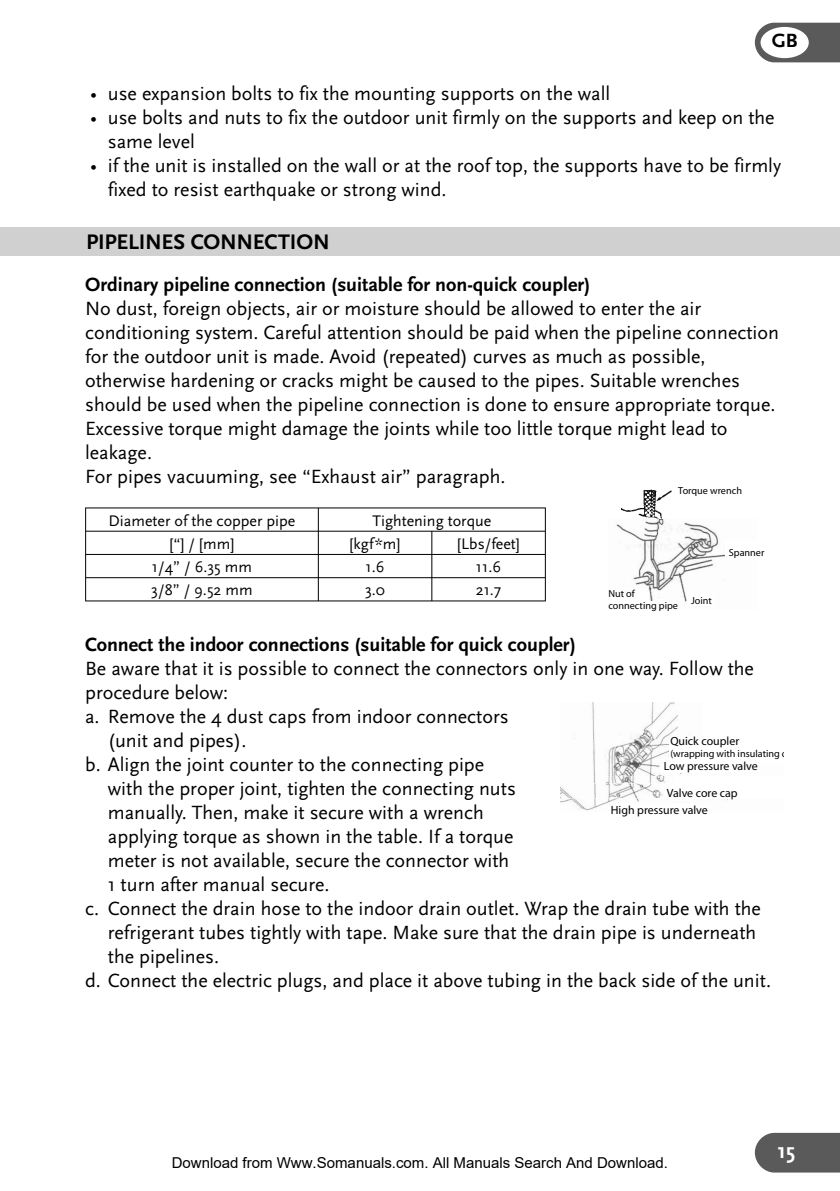
<style>
.page{position:relative;width:840px;height:1191px;background:#fff}
.page>*{position:absolute;margin:0;border:0;box-sizing:border-box;transform-origin:0 0}
.t1{font:700 22px "Scala Sans";letter-spacing:-.01em;color:#000}
.t2{font:700 22px "Scala Sans";color:#fff}
.t3{font:20px/24px "Scala Sans";color:#000}
.t4{font:700 20px "Scala Sans";color:#000}
.t5{font:16px "Scala Sans";color:#000}
.t6{font:15px "Arial";color:#000}
.t7{font:11.8px "Myriad";color:#000}
.t8{font:10.2px/12.2px "Myriad";color:#000}
</style>
<div class="page">
<svg style="left:754px;top:1132px;width:85px;height:40px"></svg>
<svg style="left:754px;top:23px;width:85px;height:39px"></svg>
<div style="left:760px;top:27px;width:48px;height:31px;background:#fff;border-radius:50%"></div>
<div style="left:0;top:227px;width:839px;height:28px;background:#d0d0d0"></div>
<img style="left:574px;top:702px;width:104px;height:37px">
<img style="left:593px;top:776px;width:73px;height:7px">
<img style="left:593px;top:739px;width:89px;height:37px">
<img style="left:560px;top:783px;width:103px;height:15px">
<img style="left:560px;top:798px;width:168px;height:12px">
<div style="left:613px;top:802px;width:79px;height:10px;background:#fff"></div>
<div style="left:668px;top:739px;width:114px;height:23px;background:#fff"></div>
<div style="left:659px;top:763px;width:77px;height:10px;background:#fff"></div>
<div style="left:672px;top:788px;width:62px;height:11px;background:#fff"></div>
<hr style="left:85px;top:507px;width:233px;height:1px;background:#000">
<hr style="left:318px;top:507px;width:113px;height:1px;background:#000">
<hr style="left:431px;top:507px;width:114px;height:1px;background:#000">
<hr style="left:85px;top:530px;width:233px;height:1px;background:#000">
<hr style="left:318px;top:530px;width:113px;height:1px;background:#000">
<hr style="left:431px;top:530px;width:114px;height:1px;background:#000">
<hr style="left:85px;top:554px;width:233px;height:1px;background:#000">
<hr style="left:318px;top:554px;width:113px;height:1px;background:#000">
<hr style="left:431px;top:554px;width:114px;height:1px;background:#000">
<hr style="left:85px;top:577px;width:233px;height:1px;background:#000">
<svg style="left:85px;top:508px;width:1px;height:92px"></svg>
<hr style="left:318px;top:577px;width:113px;height:1px;background:#000">
<svg style="left:317px;top:508px;width:1px;height:92px"></svg>
<hr style="left:431px;top:577px;width:114px;height:1px;background:#000">
<svg style="left:431px;top:531px;width:1px;height:69px"></svg>
<svg style="left:544px;top:508px;width:1px;height:92px"></svg>
<hr style="left:85px;top:600px;width:346px;height:1px;background:#000">
<hr style="left:431px;top:600px;width:114px;height:1px;background:#000">
<img style="left:616px;top:519px;width:110px;height:83px">
<img style="left:621px;top:489px;width:51px;height:30px">
<div style="left:725px;top:540px;width:37px;height:16px;background:#fff"></div>
<div style="left:686px;top:594px;width:28px;height:12px;background:#fff"></div>
<div style="left:603px;top:592px;width:45px;height:18px;background:#fff"></div>
<div style="left:646px;top:601px;width:23px;height:8px;background:#fff"></div>
<svg style="left:655px;top:599px;width:7px;height:2px"></svg>
<p class="t4" style="left:771px;top:33px;width:27px">GB</p>
<p class="t3" style="left:90px;top:83px;width:521px">• use expansion bolts to fix the mounting supports on the wall</p>
<p class="t3" style="left:108px;top:107px;width:668px;text-indent:-18px">• use bolts and nuts to fix the outdoor unit firmly on the supports and keep on the same level</p>
<p class="t3" style="left:108px;top:155px;width:674px;text-indent:-18px">• if the unit is installed on the wall or at the roof top, the supports have to be firmly fixed to resist earthquake or strong wind.</p>
<p class="t1" style="left:86px;top:233px;width:245px">PIPELINES CONNECTION</p>
<p class="t4" style="left:85px;top:277px;width:506px">Ordinary pipeline connection (suitable for non-quick coupler)</p>
<p class="t3" style="left:85px;top:298px;width:695px">No dust, foreign objects, air or moisture should be allowed to enter the air conditioning system. Careful attention should be paid when the pipeline connection for the outdoor unit is made. Avoid (repeated) curves as much as possible, otherwise hardening or cracks might be caused to the pipes. Suitable wrenches should be used when the pipeline connection is done to ensure appropriate torque.<br>Excessive torque might damage the joints while too little torque might lead to leakage.<br>For pipes vacuuming, see “Exhaust air” paragraph.</p>
<p class="t8" style="left:678px;top:486px;width:65px">Torque wrench</p>
<p class="t5" style="left:108px;top:513px;width:188px">Diameter of the copper pipe</p>
<p class="t5" style="left:372px;top:513px;width:120px">Tightening torque</p>
<p class="t5" style="left:169px;top:537px;width:66px">[“] / [mm]</p>
<p class="t5" style="left:349px;top:537px;width:52px">[kgf*m]</p>
<p class="t5" style="left:457px;top:537px;width:64px">[Lbs/feet]</p>
<p class="t5" style="left:152px;top:560px;width:102px">1/4” / 6.35 mm</p>
<p class="t5" style="left:365px;top:560px;width:20px">1.6</p>
<p class="t5" style="left:475px;top:560px;width:27px">11.6</p>
<p class="t5" style="left:151px;top:583px;width:103px">3/8” / 9.52 mm</p>
<p class="t5" style="left:365px;top:583px;width:22px">3.0</p>
<p class="t5" style="left:475px;top:583px;width:27px">21.7</p>
<p class="t8" style="left:608px;top:588px;width:71px">Nut of connecting pipe</p>
<p class="t8" style="left:690px;top:595px;width:22px">Joint</p>
<p class="t8" style="left:728px;top:547px;width:37px">Spanner</p>
<p class="t4" style="left:85px;top:637px;width:492px">Connect the indoor connections (suitable for quick coupler)</p>
<p class="t3" style="left:85px;top:658px;width:670px">Be aware that it is possible to connect the connectors only in one way. Follow the</p>
<p class="t3" style="left:85px;top:682px;width:144px">procedure below:</p>
<p class="t3" style="left:85px;top:706px;width:425px">a. Remove the 4 dust caps from indoor connectors</p>
<p class="t3" style="left:108px;top:730px;width:140px">(unit and pipes).</p>
<p class="t3" style="left:85px;top:754px;width:400px">b. Align the joint counter to the connecting pipe</p>
<p class="t3" style="left:108px;top:778px;width:409px">with the proper joint, tighten the connecting nuts</p>
<p class="t3" style="left:108px;top:802px;width:377px">manually. Then, make it secure with a wrench</p>
<p class="t3" style="left:108px;top:826px;width:407px">applying torque as shown in the table. If a torque</p>
<p class="t3" style="left:108px;top:850px;width:402px">meter is not available, secure the connector with</p>
<p class="t3" style="left:108px;top:874px;width:223px">1 turn after manual secure.</p>
<p class="t3" style="left:85px;top:898px;width:677px">c. Connect the drain hose to the indoor drain outlet. Wrap the drain tube with the</p>
<p class="t3" style="left:108px;top:922px;width:649px">refrigerant tubes tightly with tape. Make sure that the drain pipe is underneath</p>
<p class="t3" style="left:108px;top:946px;width:113px">the pipelines.</p>
<p class="t3" style="left:85px;top:970px;width:687px">d. Connect the electric plugs, and place it above tubing in the back side of the unit.</p>
<p class="t7" style="left:670px;top:736px;width:70px">Quick coupler</p>
<p class="t8" style="left:670px;top:748px;width:118px">(wrapping with insulating c</p>
<p class="t7" style="left:663px;top:761px;width:95px">Low pressure valve</p>
<p class="t7" style="left:666px;top:788px;width:72px">Valve core cap</p>
<p class="t7" style="left:610px;top:805px;width:98px">High pressure valve</p>
<p class="t6" style="left:172px;top:1154px;width:497px">Download from Www.Somanuals.com. All Manuals Search And Download.</p>
<p class="t2" style="left:777px;top:1141px;width:19px">15</p>
</div>
